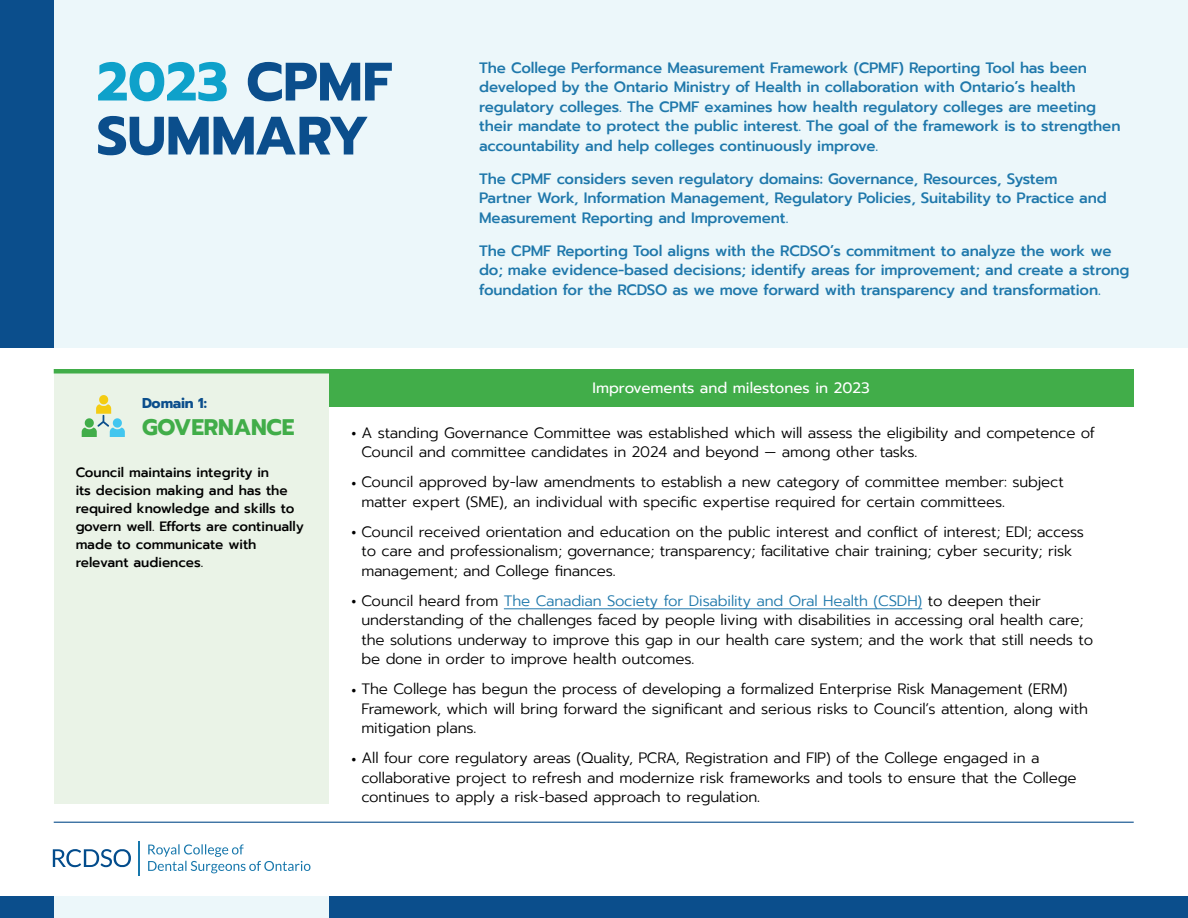
<style>
.page{position:relative;width:1188px;height:918px;background:#fff}
.page>*{position:absolute;margin:0;border:0;box-sizing:border-box;transform-origin:0 0}
.t1{font:700 54px/54px "Prompt";color:#0b4e8c}
.t2{font:700 22.5px "Prompt";letter-spacing:-.01em;color:#41ad49}
.t3{font:300 15px/19.5px "Prompt";letter-spacing:-.01em;color:#000}
.t4{font:500 15px/19.5px "Prompt";letter-spacing:-.01em;color:#1f78ab}
.t5{font:15px "Prompt";color:#fff}
.t6{font:700 14.25px "Prompt";letter-spacing:-.01em;color:#0b4e8c}
.t7{font:500 13.5px/18px "Prompt";color:#000}
.s1{color:#0ea1ca}
.s2{font-size:21px}
.s3{color:#1f78ab}
</style>
<div class="page">
<hr style="left:54px;top:822px;width:1080px;height:1px;background:#0b4e8c">
<div style="left:328px;top:896px;width:860px;height:22px;background:#0b4e8c"></div>
<div style="left:54px;top:896px;width:274px;height:22px;background:#ecf7fa"></div>
<div style="left:0;top:896px;width:54px;height:22px;background:#0b4e8c"></div>
<div style="left:0;top:0;width:1188px;height:348px;background:#ecf7fa"></div>
<div style="left:0;top:0;width:54px;height:348px;background:#0b4e8c"></div>
<hr style="left:504px;top:608px;width:418px;height:1px;background:#1f78ab">
<div style="left:328px;top:369px;width:806px;height:37px;background:#41ad49"></div>
<div style="left:54px;top:370px;width:274px;height:433px;background:#eaf3e7"></div>
<div style="left:54px;top:369px;width:1078px;height:5px;background:#41ad49"></div>
<svg style="left:82px;top:395px;width:43px;height:42px"></svg>
<svg style="left:148px;top:844px;width:162px;height:29px"></svg>
<hr style="left:138px;top:841px;width:1px;height:34px;background:#1777ac">
<svg style="left:53px;top:849px;width:78px;height:18px"></svg>
<h1 class="t1" style="left:97px;top:54px;width:297px"><span class="s1">2023</span> CPMF<br>SUMMARY</h1>
<p class="t4" style="left:479px;top:58px;width:643px">The College Performance Measurement Framework (CPMF) Reporting Tool has been developed by the Ontario Ministry of Health in collaboration with Ontario’s health regulatory colleges. The CPMF examines how health regulatory colleges are meeting their mandate to protect the public interest. The goal of the framework is to strengthen accountability and help colleges continuously improve.</p>
<p class="t4" style="left:479px;top:169px;width:629px">The CPMF considers seven regulatory domains: Governance, Resources, System<br>Partner Work, Information Management, Regulatory Policies, Suitability to Practice and<br>Measurement Reporting and Improvement.</p>
<p class="t4" style="left:479px;top:241px;width:652px">The CPMF Reporting Tool aligns with the RCDSO’s commitment to analyze the work we do; make evidence-based decisions; identify areas for improvement; and create a strong foundation for the RCDSO as we move forward with transparency and transformation.</p>
<h2 class="t6" style="left:142px;top:392px;width:66px">Domain 1:</h2>
<h2 class="t2" style="left:142px;top:410px;width:154px">GOVERNANCE</h2>
<p class="t7" style="left:76px;top:463px;width:230px">Council maintains integrity in<br>its decision making and has the required knowledge and skills to govern well. Efforts are continually made to communicate with relevant audiences.</p>
<h3 class="t5" style="left:593px;top:377px;width:279px">Improvements and milestones in 2023</h3>
<p class="t3" style="left:361px;top:423px;width:735px;text-indent:-10px"><span class="s2">•</span> A standing Governance Committee was established which will assess the eligibility and competence of<br>Council and committee candidates in 2024 and beyond — among other tasks.</p>
<p class="t3" style="left:361px;top:472px;width:704px;text-indent:-10px"><span class="s2">•</span> Council approved by-law amendments to establish a new category of committee member: subject matter expert (SME), an individual with specific expertise required for certain committees.</p>
<p class="t3" style="left:361px;top:522px;width:724px;text-indent:-10px"><span class="s2">•</span> Council received orientation and education on the public interest and conflict of interest; EDI; access to care and professionalism; governance; transparency; facilitative chair training; cyber security; risk management; and College finances.</p>
<p class="t3" style="left:361px;top:591px;width:733px;text-indent:-10px"><span class="s2">•</span> Council heard from <span class="s3">The Canadian Society for Disability and Oral Health (CSDH)</span> to deepen their understanding of the challenges faced by people living with disabilities in accessing oral health care; the solutions underway to improve this gap in our health care system; and the work that still needs to be done in order to improve health outcomes.</p>
<p class="t3" style="left:361px;top:679px;width:728px;text-indent:-10px"><span class="s2">•</span> The College has begun the process of developing a formalized Enterprise Risk Management (ERM)<br>Framework, which will bring forward the significant and serious risks to Council’s attention, along with mitigation plans.</p>
<p class="t3" style="left:361px;top:748px;width:717px;text-indent:-10px"><span class="s2">•</span> All four core regulatory areas (Quality, PCRA, Registration and FIP) of the College engaged in a collaborative project to refresh and modernize risk frameworks and tools to ensure that the College continues to apply a risk-based approach to regulation.</p>
</div>
